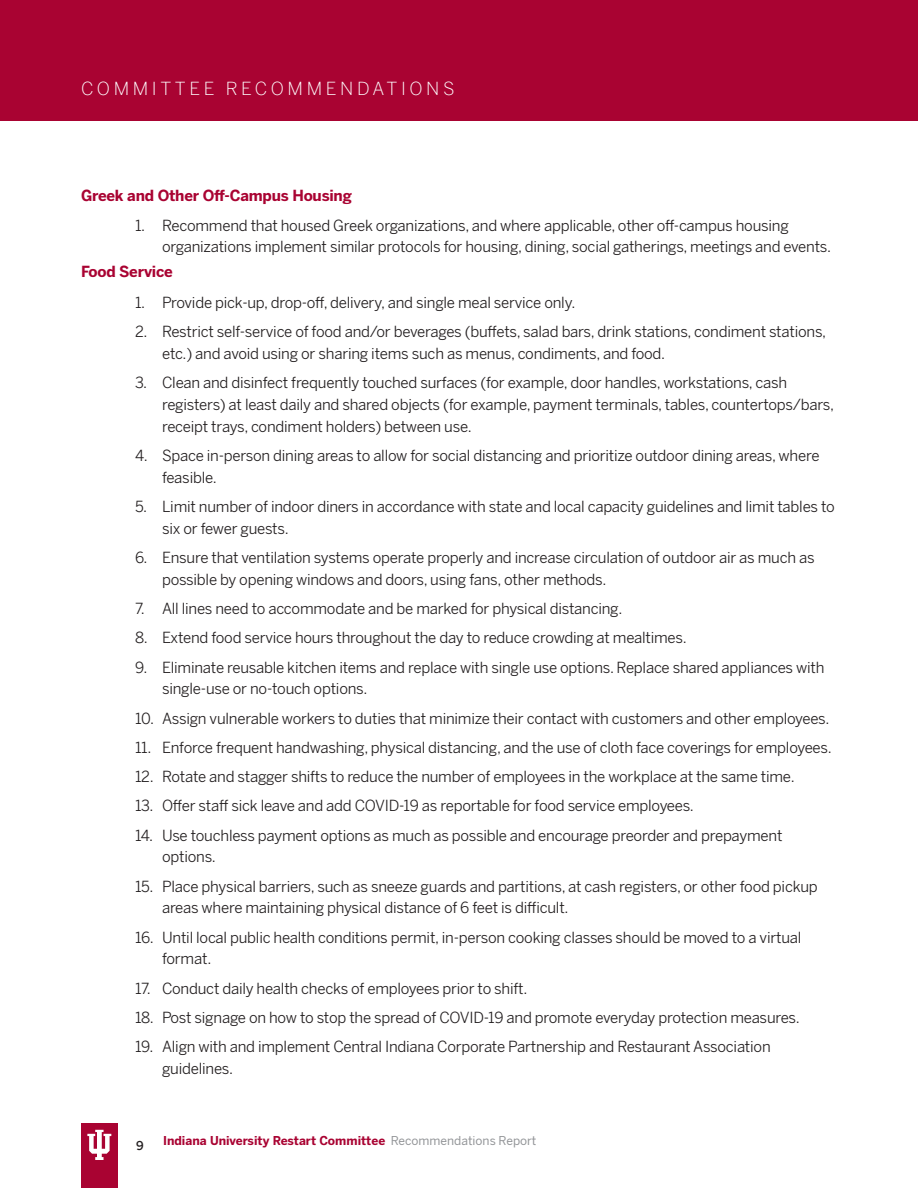
<style>
.page{position:relative;width:918px;height:1188px;background:#fff}
.page>*{position:absolute;margin:0;border:0;box-sizing:border-box;transform-origin:0 0}
.t1{font:300 18px "Benton Sans";letter-spacing:.2em;color:#fff}
.t2{font:15px/21.8px "Benton Sans";letter-spacing:-.015em;color:#231f20}
.t3{font:700 15px "Benton Sans";letter-spacing:-.015em;color:#a90332}
.t4{font:700 12px "Benton Sans";color:#a90332}
.t5{font:500 12px "Benton Sans";color:#231f20}
.s1{font-weight:400;color:#939598}
</style>
<div class="page">
<div style="left:0;top:0;width:918px;height:122px;background:#a90332"></div>
<div style="left:81px;top:1124px;width:37px;height:64px;background:#a90332"></div>
<svg style="left:87px;top:1130px;width:24px;height:30px"></svg>
<p class="t1" style="left:81px;top:78px;width:375px">COMMITTEE RECOMMENDATIONS</p>
<p class="t3" style="left:81px;top:186px;width:272px">Greek and Other Off-Campus Housing</p>
<p class="t2" style="left:162px;top:215px;width:668px;line-height:21px;text-indent:-27px">1. Recommend that housed Greek organizations, and where applicable, other off-campus housing organizations implement similar protocols for housing, dining, social gatherings, meetings and events.</p>
<p class="t3" style="left:81px;top:262px;width:93px">Food Service</p>
<p class="t2" style="left:135px;top:292px;width:442px">1. Provide pick-up, drop-off, delivery, and single meal service only.</p>
<p class="t2" style="left:162px;top:321px;width:666px;text-indent:-27px">2. Restrict self-service of food and/or beverages (buffets, salad bars, drink stations, condiment stations, etc.) and avoid using or sharing items such as menus, condiments, and food.</p>
<p class="t2" style="left:162px;top:372px;width:673px;text-indent:-27px">3. Clean and disinfect frequently touched surfaces (for example, door handles, workstations, cash registers) at least daily and shared objects (for example, payment terminals, tables, countertops/bars, receipt trays, condiment holders) between use.</p>
<p class="t2" style="left:162px;top:445px;width:659px;text-indent:-27px">4. Space in-person dining areas to allow for social distancing and prioritize outdoor dining areas, where feasible.</p>
<p class="t2" style="left:162px;top:496px;width:674px;text-indent:-27px">5. Limit number of indoor diners in accordance with state and local capacity guidelines and limit tables to six or fewer guests.</p>
<p class="t2" style="left:162px;top:547px;width:654px;text-indent:-27px">6. Ensure that ventilation systems operate properly and increase circulation of outdoor air as much as possible by opening windows and doors, using fans, other methods.</p>
<p class="t2" style="left:135px;top:598px;width:489px">7. All lines need to accommodate and be marked for physical distancing.</p>
<p class="t2" style="left:135px;top:627px;width:550px">8. Extend food service hours throughout the day to reduce crowding at mealtimes.</p>
<p class="t2" style="left:162px;top:656px;width:664px;text-indent:-27px">9. Eliminate reusable kitchen items and replace with single use options. Replace shared appliances with single-use or no-touch options.</p>
<p class="t2" style="left:135px;top:707px;width:696px">10. Assign vulnerable workers to duties that minimize their contact with customers and other employees.</p>
<p class="t2" style="left:135px;top:737px;width:698px">11. Enforce frequent handwashing, physical distancing, and the use of cloth face coverings for employees.</p>
<p class="t2" style="left:135px;top:766px;width:658px">12. Rotate and stagger shifts to reduce the number of employees in the workplace at the same time.</p>
<p class="t2" style="left:135px;top:795px;width:560px">13. Offer staff sick leave and add COVID-19 as reportable for food service employees.</p>
<p class="t2" style="left:162px;top:824px;width:622px;text-indent:-27px">14. Use touchless payment options as much as possible and encourage preorder and prepayment options.</p>
<p class="t2" style="left:162px;top:875px;width:657px;text-indent:-27px">15. Place physical barriers, such as sneeze guards and partitions, at cash registers, or other food pickup areas where maintaining physical distance of 6 feet is difficult.</p>
<p class="t2" style="left:162px;top:926px;width:641px;text-indent:-27px">16. Until local public health conditions permit, in-person cooking classes should be moved to a virtual format.</p>
<p class="t2" style="left:135px;top:977px;width:391px">17. Conduct daily health checks of employees prior to shift.</p>
<p class="t2" style="left:135px;top:1007px;width:666px">18. Post signage on how to stop the spread of COVID-19 and promote everyday protection measures.</p>
<p class="t2" style="left:162px;top:1036px;width:610px;text-indent:-27px">19. Align with and implement Central Indiana Corporate Partnership and Restaurant Association guidelines.</p>
<p class="t5" style="left:136px;top:1138px;width:9px">9</p>
<p class="t4" style="left:163px;top:1133px;width:375px">Indiana University Restart Committee <span class="s1">Recommendations Report</span></p>
</div>
